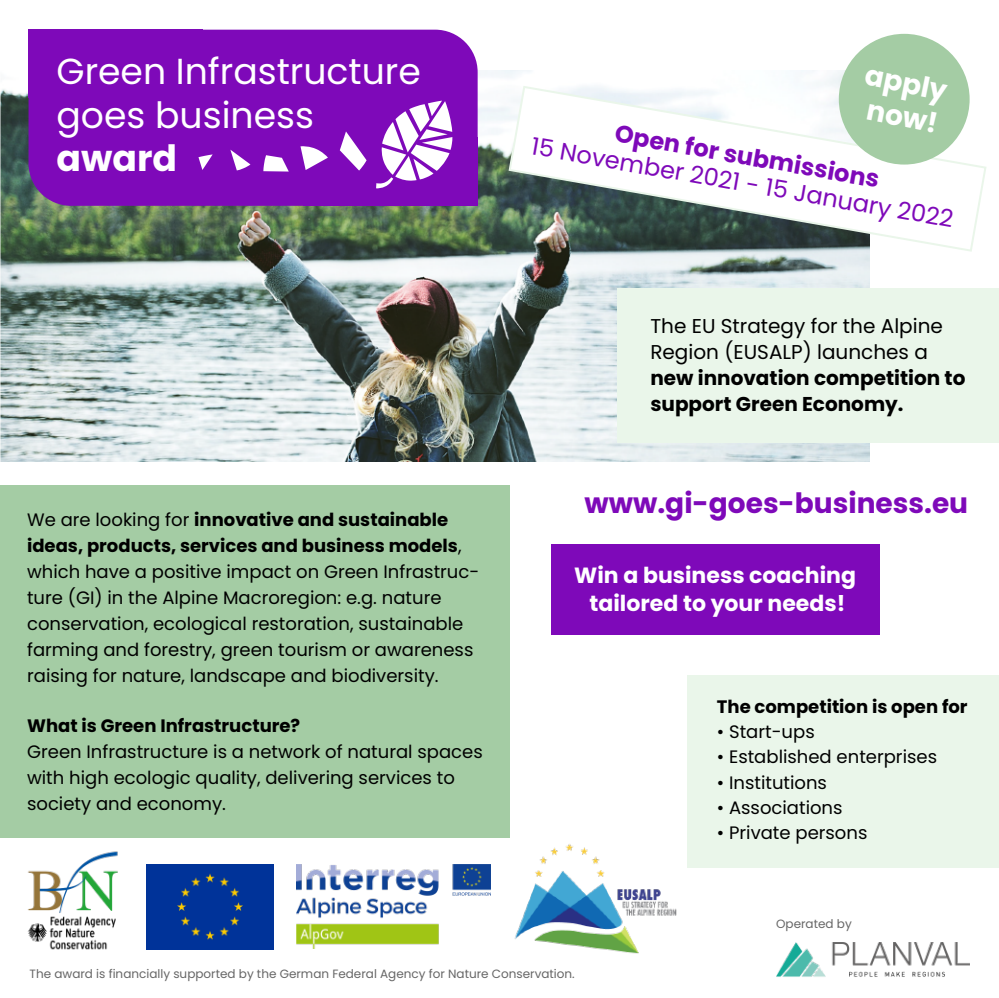
<style>
.page{position:relative;width:999px;height:998px;background:#fff}
.page>*{position:absolute;margin:0;border:0;box-sizing:border-box;transform-origin:0 0}
.t1{font:36.2px/43.4px "Poppins";color:#fff}
.t2{font:700 36.2px "Poppins";color:#fff}
.t3{font:700 28px "Poppins";color:#7e09b9}
.t4{font:700 28px/33.6px "Poppins";color:#fff}
.t5{font:24px "Poppins";color:#7e09b9}
.t6{font:700 24px "Poppins";color:#7e09b9}
.t7{font:700 22px/28.4px "Poppins";color:#fff;text-align:center}
.t8{font:20px/26px "Poppins";color:#000}
.t9{font:700 20px/26px "Poppins";color:#000}
.t10{font:18px/26px "Poppins";color:#000}
.t11{font:700 18px "Poppins";color:#000}
.t12{font:12px "Poppins";color:#666}
.s1{font-weight:700}
</style>
<div class="page">
<img style="left:1px;top:70px;width:868px;height:392px">
<img style="left:514px;top:844px;width:163px;height:110px">
<div style="left:146px;top:865px;width:127px;height:84px;background:#039"></div>
<img style="left:776px;top:942px;width:193px;height:35px">
<img style="left:27px;top:851px;width:91px;height:99px">
<img style="left:296px;top:865px;width:194px;height:84px">
<div style="left:617px;top:288px;width:381px;height:154px;background:#eaf6ea"></div>
<div style="left:687px;top:676px;width:311px;height:192px;background:#eaf6ea"></div>
<div style="left:1px;top:485px;width:509px;height:353px;background:#a4cca4"></div>
<svg style="left:507px;top:85px;width:479px;height:168px"></svg>
<div style="left:551px;top:544px;width:328px;height:91px;background:#7e09b9"></div>
<div style="left:838px;top:34px;width:131px;height:131px;background:#a4cca4;border-radius:50%"></div>
<div style="left:29px;top:30px;width:448px;height:176px;background:#7e09b9;border-radius:43px"></div>
<div style="left:29px;top:30px;width:174px;height:68px;background:#7e09b9"></div>
<div style="left:302px;top:137px;width:175px;height:69px;background:#7e09b9"></div>
<svg style="left:376px;top:101px;width:76px;height:87px"></svg>
<svg style="left:230px;top:150px;width:20px;height:20px"></svg>
<svg style="left:263px;top:155px;width:26px;height:17px"></svg>
<svg style="left:300px;top:146px;width:28px;height:24px"></svg>
<svg style="left:339px;top:131px;width:27px;height:40px"></svg>
<svg style="left:198px;top:154px;width:14px;height:16px"></svg>
<h1 class="t1" style="left:56px;top:50px;width:366px">Green Infrastructure goes business</h1>
<h1 class="t2" style="left:56px;top:138px;width:122px">award</h1>
<p class="t10" style="left:27px;top:507px;width:453px">We are looking for <span class="s1">innovative and sustainable ideas, products, services and business models</span>, which have a positive impact on Green Infrastruc&shy;ture (GI) in the Alpine Macroregion: e.g. nature conservation, ecological restoration, sustainable farming and forestry, green tourism or awareness raising for nature, landscape and biodiversity.</p>
<p class="t11" style="left:27px;top:715px;width:274px">What is Green Infrastructure?</p>
<p class="t10" style="left:27px;top:738px;width:457px">Green Infrastructure is a network of natural spaces with high ecologic quality, delivering services to society and economy.</p>
<h2 class="t4" style="left:868px;top:59px;width:84px;rotate:11deg">apply now!</h2>
<h3 class="t6" style="left:617px;top:119px;width:269px;rotate:10deg">Open for submissions</h3>
<h3 class="t5" style="left:534px;top:132px;width:429px;rotate:10deg">15 November 2021 - 15 January 2022</h3>
<p class="t8" style="left:650px;top:313px;width:294px">The EU Strategy for the Alpine<br>Region (EUSALP) launches a</p>
<p class="t9" style="left:650px;top:365px;width:316px">new innovation competition to support Green Economy.</p>
<h2 class="t3" style="left:584px;top:487px;width:385px">www.gi-goes-business.eu</h2>
<p class="t7" style="left:574px;top:561px;width:283px">Win a business coaching tailored to your needs!</p>
<p class="t11" style="left:716px;top:696px;width:252px">The competition is open for</p>
<p class="t10" style="left:716px;top:719px;width:99px">• Start-ups</p>
<p class="t10" style="left:716px;top:744px;width:222px">• Established enterprises</p>
<p class="t10" style="left:716px;top:769px;width:112px">• Institutions</p>
<p class="t10" style="left:716px;top:795px;width:127px">• Associations</p>
<p class="t10" style="left:716px;top:820px;width:152px">• Private persons</p>
<p class="t12" style="left:775px;top:917px;width:77px">Operated by</p>
<p class="t12" style="left:30px;top:967px;width:546px">The award is financially supported by the German Federal Agency for Nature Conservation.</p>
</div>
